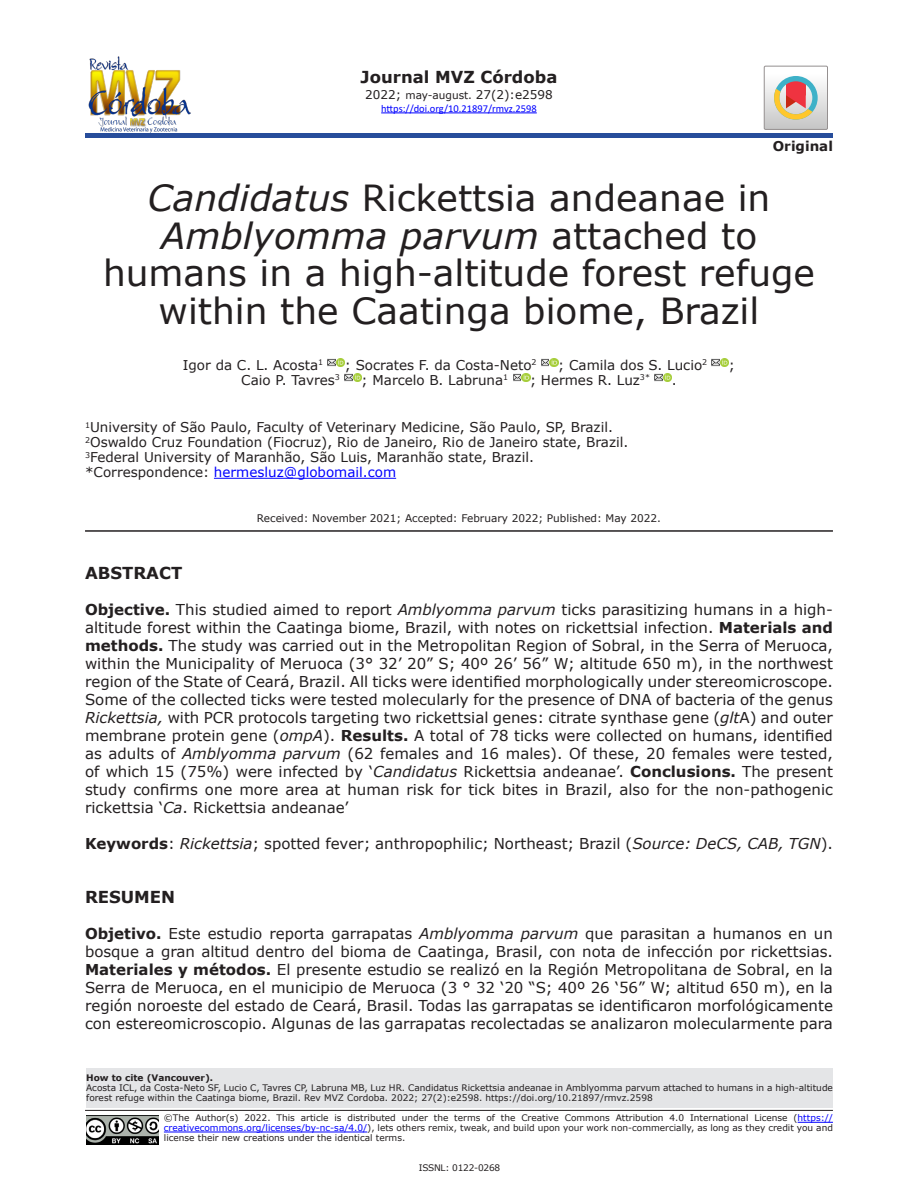
<style>
.page{position:relative;width:918px;height:1188px;background:#fff}
.page>*{position:absolute;margin:0;border:0;box-sizing:border-box;transform-origin:0 0}
.t1{font:36px/37.5px "Verdana";color:#231f20;text-align:center}
.t2{font:700 16.5px "Verdana";color:#231f20}
.t3{font:15px/18px "Verdana";color:#231f20;text-align:justify}
.Filiación{font:13.5px "Verdana";color:#231f20}
.t4{font:13.5px "Verdana";color:#00f}
.t5{font:700 13.5px "Verdana";color:#231f20}
.t6{font:12px "Verdana";color:#231f20}
.Recibido{font:10.5px "Verdana";color:#231f20}
.t7{font:10.5px "Calibri";color:#00f}
.t8{font:9px/9.8px "Verdana";color:#231f20}
.t9{font:700 9px "Verdana";color:#231f20}
.t10{font:9px "Verdana";letter-spacing:-.025em;color:#231f20}
.s1{font-size:10.5px}
.s2{font-style:italic}
.s3{color:#231f20}
.s4{font-weight:700}
.s5{color:#00f}
</style>
<div class="page">
<hr style="left:85px;top:134px;width:748px;height:4px;background:#274d9b">
<hr style="left:381px;top:113px;width:156px;height:1px;background:#00f">
<img style="left:85px;top:56px;width:123px;height:78px">
<svg style="left:764px;top:66px;width:64px;height:63px"></svg>
<hr style="left:85px;top:1110px;width:748px;height:1px;background:#231f20">
<div style="left:86px;top:1068px;width:747px;height:39px;background:#e4e5e7"></div>
<hr style="left:798px;top:1122px;width:35px;height:1px;background:#00f">
<hr style="left:164px;top:1132px;width:203px;height:1px;background:#00f">
<img style="left:86px;top:1116px;width:73px;height:29px">
<hr style="left:214px;top:478px;width:182px;height:1px;background:#00f">
<svg style="left:328px;top:358px;width:17px;height:9px"></svg>
<svg style="left:541px;top:358px;width:17px;height:9px"></svg>
<svg style="left:712px;top:358px;width:17px;height:9px"></svg>
<svg style="left:345px;top:373px;width:17px;height:9px"></svg>
<svg style="left:513px;top:373px;width:17px;height:9px"></svg>
<svg style="left:655px;top:373px;width:17px;height:9px"></svg>
<hr style="left:85px;top:530px;width:748px;height:2px;background:#231f20">
<p class="t2" style="left:361px;top:65px;width:198px">Journal MVZ Córdoba</p>
<p class="t6" style="left:365px;top:87px;width:189px">2022; <span class="s1">may-august.</span> 27(2):e2598</p>
<p class="t7" style="left:381px;top:101px;width:157px">https://doi.org/10.21897/rmvz.2598</p>
<p class="t5" style="left:773px;top:137px;width:62px">Original</p>
<p class="t1" style="left:103px;top:179px;width:714px"><span class="s2">Candidatus</span> Rickettsia andeanae in <span class="s2">Amblyomma parvum</span> attached to humans in a high-altitude forest refuge within the Caatinga biome, Brazil</p>
<p class="Filiación" style="left:183px;top:356px;width:142px">Igor da C. L. Acosta<sup>1</sup></p>
<p class="Filiación" style="left:345px;top:356px;width:193px">; Socrates F. da Costa-Neto<sup>2</sup></p>
<p class="Filiación" style="left:558px;top:356px;width:150px">; Camila dos S. Lucio<sup>2</sup></p>
<p class="Filiación" style="left:729px;top:356px;width:8px">;</p>
<p class="Filiación" style="left:241px;top:371px;width:100px">Caio P. Tavres<sup>3</sup></p>
<p class="Filiación" style="left:362px;top:371px;width:148px">; Marcelo B. Labruna<sup>1</sup></p>
<p class="Filiación" style="left:530px;top:371px;width:121px">; Hermes R. Luz<sup>3*</sup></p>
<p class="Filiación" style="left:672px;top:371px;width:6px">.</p>
<p class="Filiación" style="left:85px;top:418px;width:530px"><sup>1</sup>University of São Paulo, Faculty of Veterinary Medicine, São Paulo, SP, Brazil.</p>
<p class="Filiación" style="left:85px;top:433px;width:545px"><sup>2</sup>Oswaldo Cruz Foundation (Fiocruz), Rio de Janeiro, Rio de Janeiro state, Brazil.</p>
<p class="Filiación" style="left:85px;top:448px;width:450px"><sup>3</sup>Federal University of Maranhão, São Luis, Maranhão state, Brazil.</p>
<p class="t4" style="left:85px;top:463px;width:313px"><span class="s3">*Correspondence:</span> hermesluz@globomail.com</p>
<p class="Recibido" style="left:257px;top:511px;width:406px">Received: November 2021; Accepted: February 2022; Published: May 2022.</p>
<p class="t2" style="left:85px;top:562px;width:99px">ABSTRACT</p>
<p class="t3" style="left:85px;top:601px;width:749px"><span class="s4">Objective.</span> This studied aimed to report <span class="s2">Amblyomma parvum</span> ticks parasitizing humans in a high&shy;altitude forest within the Caatinga biome, Brazil, with notes on rickettsial infection. <span class="s4">Materials and methods.</span> The study was carried out in the Metropolitan Region of Sobral, in the Serra of Meruoca, within the Municipality of Meruoca (3° 32’ 20” S; 40º 26’ 56” W; altitude 650 m), in the northwest region of the State of Ceará, Brazil. All ticks were identified morphologically under stereomicroscope.<br>Some of the collected ticks were tested molecularly for the presence of DNA of bacteria of the genus <span class="s2">Rickettsia,</span> with PCR protocols targeting two rickettsial genes: citrate synthase gene (<span class="s2">glt</span>A) and outer membrane protein gene (<span class="s2">ompA</span>). <span class="s4">Results.</span> A total of 78 ticks were collected on humans, identified as adults of <span class="s2">Amblyomma parvum</span> (62 females and 16 males). Of these, 20 females were tested, of which 15 (75%) were infected by ‘<span class="s2">Candidatus</span> Rickettsia andeanae’. <span class="s4">Conclusions.</span> The present study confirms one more area at human risk for tick bites in Brazil, also for the non-pathogenic rickettsia ‘<span class="s2">Ca</span>. Rickettsia andeanae’</p>
<p class="t3" style="left:85px;top:835px;width:749px"><span class="s4">Keywords</span>: <span class="s2">Rickettsia</span>; spotted fever; anthropophilic; Northeast; Brazil (<span class="s2">Source: DeCS, CAB, TGN</span>).</p>
<p class="t2" style="left:85px;top:886px;width:92px">RESUMEN</p>
<p class="t3" style="left:85px;top:925px;width:749px"><span class="s4">Objetivo.</span> Este estudio reporta garrapatas <span class="s2">Amblyomma parvum</span> que parasitan a humanos en un bosque a gran altitud dentro del bioma de Caatinga, Brasil, con nota de infección por rickettsias.<br><span class="s4">Materiales y métodos.</span> El presente estudio se realizó en la Región Metropolitana de Sobral, en la Serra de Meruoca, en el municipio de Meruoca (3 ° 32 ‘20 “S; 40º 26 ‘56” W; altitud 650 m), en la región noroeste del estado de Ceará, Brasil. Todas las garrapatas se identificaron morfológicamente con estereomicroscopio. Algunas de las garrapatas recolectadas se analizaron molecularmente para</p>
<p class="t9" style="left:86px;top:1072px;width:128px">How to cite (Vancouver).</p>
<p class="t8" style="left:86px;top:1083px;width:748px">Acosta ICL, da Costa-Neto SF, Lucio C, Tavres CP, Labruna MB, Luz HR. Candidatus Rickettsia andeanae in Amblyomma parvum attached to humans in a high-altitude forest refuge within the Caatinga biome, Brazil. Rev MVZ Cordoba. 2022; 27(2):e2598. https://doi.org/10.21897/rmvz.2598</p>
<p class="t8" style="left:164px;top:1113px;width:671px;text-align:justify">©The Author(s) 2022. This article is distributed under the terms of the Creative Commons Attribution 4.0 International License (<span class="s5">https:// creativecommons.org/licenses/by-nc-sa/4.0/</span>), lets others remix, tweak, and build upon your work non-commercially, as long as they credit you and license their new creations under the identical terms.</p>
<p class="t10" style="left:419px;top:1161px;width:83px">ISSNL: 0122-0268</p>
</div>
